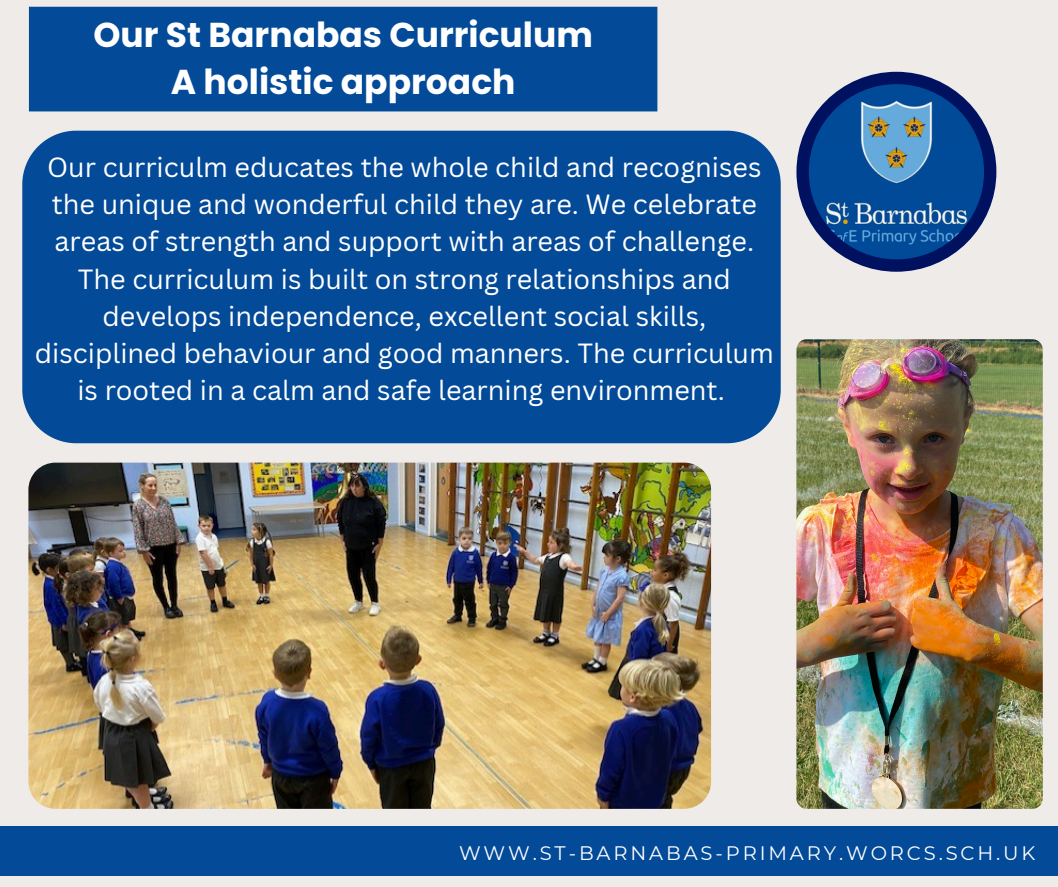
<style>
.page{position:relative;width:1058px;height:887px;background:#fff}
.page>*{position:absolute;margin:0;border:0;box-sizing:border-box;transform-origin:0 0}
.t1{font:700 34.5px/47.2px "Poppins";color:#fff;text-align:center}
.t2{font:27px/37.2px "Canva Sans";color:#fff;text-align:center}
.t3{font:19.5px "Montserrat";letter-spacing:.15em;color:#fff}
</style>
<div class="page">
<div style="left:0;top:0;width:1058px;height:886px;background:#efebe9"></div>
<div style="left:0;top:826px;width:1057px;height:49px;background:#034a98"></div>
<svg style="left:796px;top:72px;width:200px;height:200px;background:#8288ab"></svg>
<img style="left:808px;top:84px;width:176px;height:175px;border-radius:50%">
<img style="left:28px;top:462px;width:683px;height:346px">
<div style="left:29px;top:7px;width:628px;height:104px;background:#034a98"></div>
<div style="left:22px;top:131px;width:758px;height:312px;background:#034a98"></div>
<img style="left:796px;top:339px;width:246px;height:469px;border-radius:10px">
<h2 class="t1" style="left:93px;top:11px;width:501px">Our St Barnabas Curriculum<br>A holistic approach</h2>
<p class="t2" style="left:35px;top:148px;width:740px">Our curriculm educates the whole child and recognises the unique and wonderful child they are. We celebrate areas of strength and support with areas of challenge.<br>The curriculum is built on strong relationships and develops independence, excellent social skills, disciplined behaviour and good manners. The curriculum is rooted in a calm and safe learning environment.</p>
<p class="t3" style="left:459px;top:840px;width:578px">WWW.ST-BARNABAS-PRIMARY.WORCS.SCH.UK</p>
</div>
